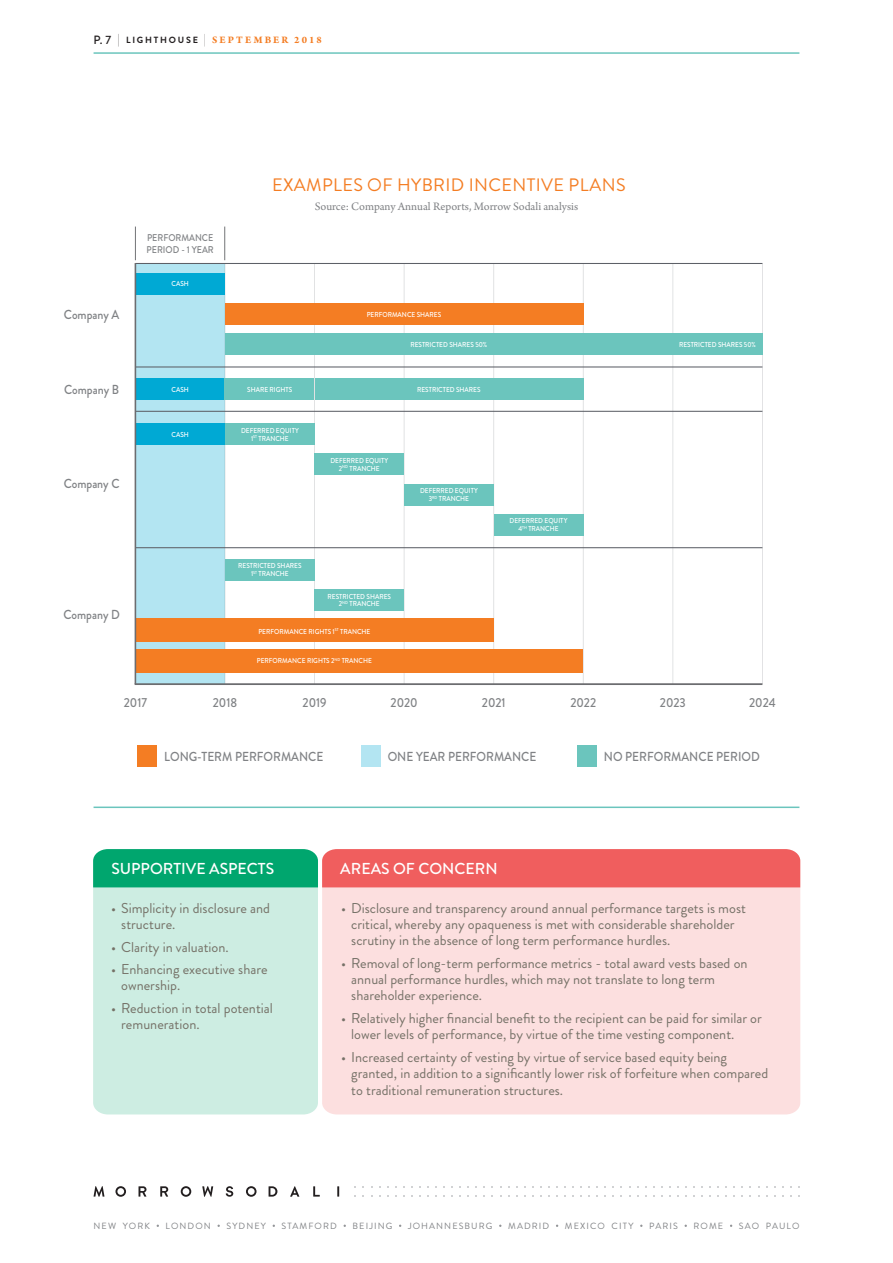
<style>
.page{position:relative;width:893px;height:1263px;background:#fff}
.page>*{position:absolute;margin:0;border:0;box-sizing:border-box;transform-origin:0 0}
.Subhead_02{font:18px "Brandon Grotesque";letter-spacing:.02em;color:#f47d23}
.t1{font:500 15.9px "Brandon Grotesque";color:#fff}
.t2{font:14.25px/16.4px "Brandon Grotesque";color:#757167}
.t3{font:500 13.05px "Brandon Grotesque";color:#808285;scale:.91 1}
.Body_Copy{font:12px "Arno Pro";color:#808285}
.t4{font:700 10.5px "Arno Pro";letter-spacing:.2em;color:#f47d23}
.t5{font:500 9.75px/11.7px "Brandon Grotesque";color:#808285;scale:.91 1}
.t6{font:9px "Brandon Grotesque";letter-spacing:.12em;color:#808285}
.t7{font:500 7.2px/7.9px "Brandon Grotesque";color:#fff;text-align:center;scale:.91 1}
.s1{font-family:"Brandon Grotesque";font-weight:500;font-size:12px;color:#231f20}
.s2{font-family:"Brandon Grotesque";font-weight:100;font-size:12px;color:#231f20}
.s3{font-family:"Brandon Grotesque";font-size:9px;color:#231f20}
</style>
<div class="page">
<svg style="left:337px;top:1186px;width:2px;height:10px"></svg>
<svg style="left:202px;top:1186px;width:11px;height:11px"></svg>
<svg style="left:139px;top:1186px;width:7px;height:10px"></svg>
<svg style="left:160px;top:1186px;width:8px;height:10px"></svg>
<svg style="left:290px;top:1186px;width:9px;height:11px"></svg>
<svg style="left:226px;top:1186px;width:7px;height:11px"></svg>
<svg style="left:313px;top:1186px;width:7px;height:10px"></svg>
<svg style="left:115px;top:1186px;width:11px;height:11px"></svg>
<svg style="left:181px;top:1186px;width:10px;height:11px"></svg>
<svg style="left:246px;top:1186px;width:11px;height:11px"></svg>
<svg style="left:269px;top:1186px;width:8px;height:10px"></svg>
<svg style="left:94px;top:1186px;width:10px;height:11px"></svg>
<hr style="left:94px;top:52px;width:705px;height:2px;background:#6bc5bd">
<div style="left:135px;top:263px;width:90px;height:421px;background:#b3e5f2"></div>
<hr style="left:135px;top:367px;width:627px;height:1px;background:#5d6067">
<hr style="left:135px;top:263px;width:627px;height:1px;background:#5d6067">
<hr style="left:135px;top:411px;width:627px;height:1px;background:#5d6067">
<hr style="left:135px;top:547px;width:627px;height:1px;background:#5d6067">
<hr style="left:225px;top:263px;width:1px;height:421px;background:#5d6067">
<hr style="left:314px;top:263px;width:1px;height:421px;background:#5d6067">
<hr style="left:404px;top:263px;width:1px;height:421px;background:#5d6067">
<hr style="left:493px;top:263px;width:1px;height:421px;background:#5d6067">
<hr style="left:583px;top:263px;width:1px;height:421px;background:#5d6067">
<hr style="left:672px;top:263px;width:1px;height:421px;background:#5d6067">
<hr style="left:762px;top:263px;width:1px;height:421px;background:#5d6067">
<div style="left:135px;top:378px;width:90px;height:22px;background:#00a9d4"></div>
<div style="left:315px;top:378px;width:268px;height:22px;background:#6bc5bd"></div>
<div style="left:225px;top:378px;width:89px;height:22px;background:#6bc5bd"></div>
<div style="left:225px;top:303px;width:358px;height:22px;background:#f47d23"></div>
<div style="left:225px;top:334px;width:447px;height:21px;background:#6bc5bd"></div>
<div style="left:673px;top:334px;width:89px;height:21px;background:#6bc5bd"></div>
<div style="left:135px;top:273px;width:90px;height:22px;background:#00a9d4"></div>
<div style="left:135px;top:423px;width:90px;height:22px;background:#00a9d4"></div>
<div style="left:225px;top:559px;width:90px;height:22px;background:#6bc5bd"></div>
<div style="left:135px;top:619px;width:359px;height:23px;background:#f47d23"></div>
<div style="left:135px;top:649px;width:448px;height:23px;background:#f47d23"></div>
<div style="left:225px;top:423px;width:90px;height:22px;background:#6bc5bd"></div>
<div style="left:315px;top:453px;width:89px;height:22px;background:#6bc5bd"></div>
<div style="left:315px;top:589px;width:89px;height:22px;background:#6bc5bd"></div>
<div style="left:404px;top:484px;width:90px;height:21px;background:#6bc5bd"></div>
<div style="left:137px;top:745px;width:20px;height:22px;background:#f47d23"></div>
<div style="left:361px;top:745px;width:19px;height:22px;background:#b3e5f2"></div>
<div style="left:577px;top:745px;width:20px;height:22px;background:#6bc5bd"></div>
<div style="left:494px;top:514px;width:89px;height:22px;background:#6bc5bd"></div>
<hr style="left:135px;top:263px;width:1px;height:421px;background:#6c6d70">
<hr style="left:135px;top:227px;width:1px;height:33px;background:#6c6d70">
<hr style="left:224px;top:227px;width:1px;height:33px;background:#6c6d70">
<hr style="left:135px;top:683px;width:627px;height:2px;background:#6c6d70">
<hr style="left:94px;top:806px;width:705px;height:2px;background:#6bc5bd">
<div style="left:322px;top:887px;width:478px;height:227px;background:#fcdfdf"></div>
<div style="left:93px;top:887px;width:225px;height:227px;background:#cdede2"></div>
<svg style="left:93px;top:849px;width:707px;height:38px;background:#a47665"></svg>
<p class="t4" style="left:94px;top:34px;width:230px"><span class="s1">P. 7</span> <span class="s2">|</span> <span class="s3">LIGHTHOUSE</span> <span class="s2">|</span> SEPTEMBER 2018</p>
<p class="t3" style="left:64px;top:305px;width:62px">Company A</p>
<p class="t3" style="left:64px;top:380px;width:62px">Company B</p>
<p class="t3" style="left:64px;top:474px;width:63px">Company C</p>
<p class="t3" style="left:63px;top:605px;width:63px">Company D</p>
<p class="t5" style="left:147px;top:232px;width:75px">PERFORMANCE<br>PERIOD - 1 YEAR</p>
<p class="t7" style="left:172px;top:280px;width:21px">CASH</p>
<p class="t7" style="left:172px;top:385px;width:21px">CASH</p>
<p class="t7" style="left:172px;top:430px;width:21px">CASH</p>
<p class="Subhead_02" style="left:272px;top:173px;width:355px">EXAMPLES OF HYBRID INCENTIVE PLANS</p>
<p class="Body_Copy" style="left:315px;top:200px;width:265px">Source: Company Annual Reports, Morrow Sodali analysis</p>
<p class="t7" style="left:367px;top:310px;width:83px">PERFORMANCE SHARES</p>
<p class="t7" style="left:410px;top:341px;width:86px">RESTRICTED SHARES 50%</p>
<p class="t7" style="left:247px;top:385px;width:51px">SHARE RIGHTS</p>
<p class="t7" style="left:417px;top:385px;width:71px">RESTRICTED SHARES</p>
<p class="t7" style="left:241px;top:426px;width:65px">DEFERRED EQUITY<br>1<sup>ST</sup> TRANCHE</p>
<p class="t7" style="left:330px;top:456px;width:65px">DEFERRED EQUITY<br>2<sup>ND</sup> TRANCHE</p>
<p class="t7" style="left:238px;top:562px;width:71px">RESTRICTED SHARES<br>1<sup>ST</sup> TRANCHE</p>
<p class="t7" style="left:328px;top:592px;width:71px">RESTRICTED SHARES<br>2<sup>ND</sup> TRANCHE</p>
<p class="t7" style="left:258px;top:627px;width:125px">PERFORMANCE RIGHTS 1<sup>ST</sup> TRANCHE</p>
<p class="t7" style="left:257px;top:657px;width:128px">PERFORMANCE RIGHTS 2<sup>ND</sup> TRANCHE</p>
<p class="t7" style="left:420px;top:487px;width:65px">DEFERRED EQUITY<br>3<sup>RD</sup> TRANCHE</p>
<p class="t7" style="left:510px;top:517px;width:65px">DEFERRED EQUITY<br>4<sup>TH</sup> TRANCHE</p>
<p class="t7" style="left:679px;top:341px;width:86px">RESTRICTED SHARES 50%</p>
<p class="t3" style="left:124px;top:694px;width:27px">2017</p>
<p class="t3" style="left:213px;top:694px;width:28px">2018</p>
<p class="t3" style="left:303px;top:694px;width:28px">2019</p>
<p class="t3" style="left:391px;top:694px;width:31px">2020</p>
<p class="t3" style="left:482px;top:694px;width:28px">2021</p>
<p class="t3" style="left:570px;top:694px;width:30px">2022</p>
<p class="t3" style="left:660px;top:694px;width:30px">2023</p>
<p class="t3" style="left:749px;top:694px;width:31px">2024</p>
<p class="t3" style="left:164px;top:747px;width:176px">LONG-TERM PERFORMANCE</p>
<p class="t3" style="left:388px;top:747px;width:165px">ONE YEAR PERFORMANCE</p>
<p class="t3" style="left:604px;top:747px;width:173px">NO PERFORMANCE PERIOD</p>
<p class="t1" style="left:111px;top:857px;width:164px">SUPPORTIVE ASPECTS</p>
<p class="t1" style="left:340px;top:857px;width:159px">AREAS OF CONCERN</p>
<p class="t2" style="left:351px;top:900px;width:396px;text-indent:-10px">• Disclosure and transparency around annual performance targets is most critical, whereby any opaqueness is met with considerable shareholder scrutiny in the absence of long term performance hurdles.</p>
<p class="t2" style="left:351px;top:955px;width:398px;text-indent:-10px">• Removal of long-term performance metrics - total award vests based on annual performance hurdles, which may not translate to long term shareholder experience.</p>
<p class="t2" style="left:351px;top:1010px;width:412px;text-indent:-10px">• Relatively higher financial benefit to the recipient can be paid for similar or lower levels of performance, by virtue of the time vesting component.</p>
<p class="t2" style="left:351px;top:1049px;width:419px;text-indent:-10px">• Increased certainty of vesting by virtue of service based equity being granted, in addition to a significantly lower risk of forfeiture when compared to traditional remuneration structures.</p>
<p class="t2" style="left:121px;top:900px;width:150px;text-indent:-10px">• Simplicity in disclosure and structure.</p>
<p class="t2" style="left:111px;top:939px;width:119px">• Clarity in valuation.</p>
<p class="t2" style="left:121px;top:961px;width:148px;text-indent:-10px">• Enhancing executive share ownership.</p>
<p class="t2" style="left:121px;top:1000px;width:153px;text-indent:-10px">• Reduction in total potential remuneration.</p>
<p class="t6" style="left:94px;top:1219px;width:58px">NEW YORK</p>
<p class="t6" style="left:166px;top:1219px;width:47px">LONDON</p>
<p class="t6" style="left:227px;top:1219px;width:41px">SYDNEY</p>
<p class="t6" style="left:282px;top:1219px;width:57px">STAMFORD</p>
<p class="t6" style="left:353px;top:1219px;width:41px">BEIJING</p>
<p class="t6" style="left:408px;top:1219px;width:86px">JOHANNESBURG</p>
<p class="t6" style="left:508px;top:1219px;width:43px">MADRID</p>
<p class="t6" style="left:565px;top:1219px;width:70px">MEXICO CITY</p>
<p class="t6" style="left:649px;top:1219px;width:30px">PARIS</p>
<p class="t6" style="left:694px;top:1219px;width:31px">ROME</p>
<p class="t6" style="left:739px;top:1219px;width:62px">SAO PAULO</p>
</div>
